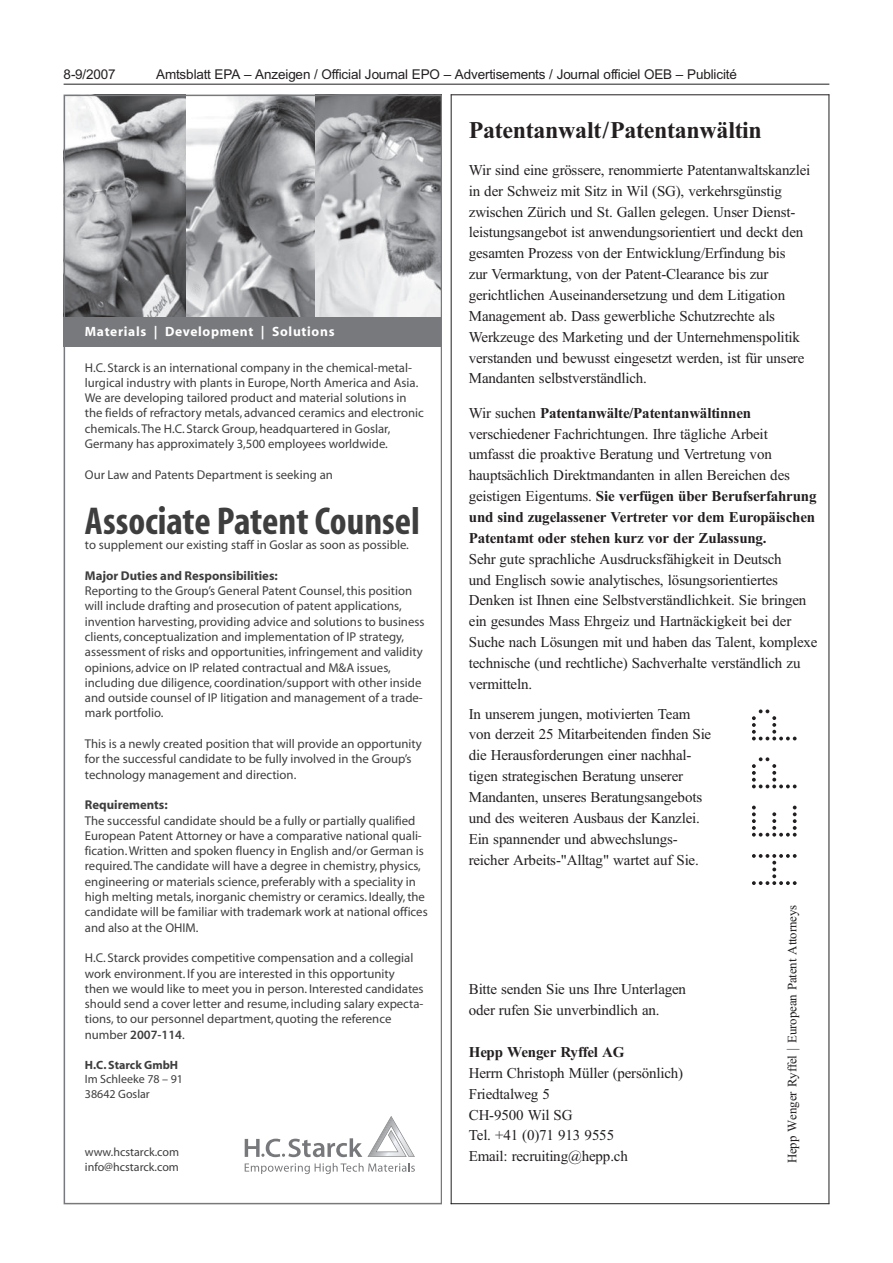
<style>
.page{position:relative;width:893px;height:1263px;background:#fff}
.page>*{position:absolute;margin:0;border:0;box-sizing:border-box;transform-origin:0 0}
.t1{font:39px "Myriad MM 700 300";color:#3e3e3f}
.t2{font:24px "Adv TT2 cba 4 af 3.B";letter-spacing:-.01em;color:#231f20}
.t3{font:15px/20.9px "Adv TT5843 c 571";color:#231f20}
.t4{font:15px/20.9px "Adv TT2 cba 4 af 3.B";color:#231f20;text-align:justify}
.t5{font:13.5px "Adv TT153188 ed";color:#231f20}
.t6{font:13.5px "Myriad MM 700 600";letter-spacing:.05em;color:#fff}
.t7{font:12.9px "Adv TT5843 c 571";letter-spacing:-.01em;color:#231f20}
.t8{font:12.75px/15.3px "Myriad MM 400 600";color:#3e3e3f}
.t9{font:12.75px "Myriad MM 700 600";color:#3e3e3f}
.t10{font:12.75px "Myriad MM 565 600";color:#3e3e3f}
.t11{font:12px/14.4px "Myriad MM 400 600";color:#3e3e3f}
.t12{font:12px "Myriad MM 700 600";color:#3e3e3f}
.s1{font-style:inherit}
.s2{font-family:"Myriad MM 400 600"}
.s3{font-family:"Adv TT5843 c 571"}
.s4{font-family:"Adv P4 C4 E74"}
</style>
<div class="page">
<hr style="left:64px;top:84px;width:765px;height:1px;background:#231f20">
<hr style="left:451px;top:94px;width:378px;height:1px;background:#231f20">
<hr style="left:451px;top:1203px;width:378px;height:1px;background:#231f20">
<hr style="left:451px;top:94px;width:1px;height:1110px;background:#231f20">
<hr style="left:828px;top:94px;width:1px;height:1110px;background:#231f20">
<svg style="left:752px;top:854px;width:44px;height:31px"></svg>
<svg style="left:752px;top:806px;width:44px;height:31px"></svg>
<svg style="left:752px;top:757px;width:44px;height:31px"></svg>
<svg style="left:752px;top:709px;width:44px;height:31px"></svg>
<img style="left:67px;top:98px;width:120px;height:219px">
<img style="left:315px;top:98px;width:123px;height:219px">
<svg style="left:187px;top:98px;width:128px;height:219px;background:#9e9ea1"></svg>
<div style="left:64px;top:317px;width:377px;height:30px;background:#78797c"></div>
<svg style="left:245px;top:1163px;width:170px;height:11px"></svg>
<svg style="left:245px;top:1116px;width:170px;height:41px"></svg>
<div style="left:64px;top:95px;width:377px;height:1109px;border:2px solid #78797c"></div>
<p class="t5" style="left:64px;top:69px;width:54px">8-9/2007</p>
<p class="t5" style="left:156px;top:69px;width:582px">Amtsblatt EPA <span class="s1">–</span> Anzeigen / Official Journal EPO <span class="s1">–</span> Advertisements / Journal officiel OEB <span class="s1">–</span> Publicité</p>
<p class="t6" style="left:85px;top:323px;width:251px">Materials | Development | Solutions</p>
<p class="t8" style="left:85px;top:361px;width:340px">H.C. Starck is an international company in the chemical-metal&shy;lurgical industry with plants in Europe, North America and Asia.<br>We are developing tailored product and material solutions in the fields of refractory metals, advanced ceramics and electronic chemicals. The H.C. Starck Group, headquartered in Goslar, Germany has approximately 3,500 employees worldwide.</p>
<p class="t8" style="left:85px;top:468px;width:249px">Our Law and Patents Department is seeking an</p>
<h1 class="t1" style="left:85px;top:508px;width:336px">Associate Patent Counsel</h1>
<p class="t8" style="left:85px;top:538px;width:325px">to supplement our existing staff in Goslar as soon as possible.</p>
<p class="t9" style="left:85px;top:568px;width:194px">Major Duties and Responsibilities:</p>
<p class="t8" style="left:85px;top:584px;width:341px">Reporting to the Group’s General Patent Counsel, this position will include drafting and prosecution of patent applications, invention harvesting, providing advice and solutions to business clients, conceptualization and implementation of IP strategy, assessment of risks and opportunities, infringement and validity opinions, advice on IP related contractual and M&amp;A issues, including due diligence, coordination/support with other inside and outside counsel of IP litigation and management of a trade&shy;mark portfolio.</p>
<p class="t8" style="left:85px;top:737px;width:338px">This is a newly created position that will provide an opportunity for the successful candidate to be fully involved in the Group’s technology management and direction.</p>
<p class="t9" style="left:85px;top:797px;width:84px">Requirements:</p>
<p class="t8" style="left:85px;top:814px;width:344px">The successful candidate should be a fully or partially qualified European Patent Attorney or have a comparative national quali&shy;fication. Written and spoken fluency in English and/or German is required. The candidate will have a degree in chemistry, physics, engineering or materials science, preferably with a speciality in high melting metals, inorganic chemistry or ceramics. Ideally, the candidate will be familiar with trademark work at national offices and also at the OHIM.</p>
<p class="t8" style="left:85px;top:951px;width:340px">H.C. Starck provides competitive compensation and a collegial work environment. If you are interested in this opportunity<br>then we would like to meet you in person. Interested candidates should send a cover letter and resume, including salary expecta&shy;tions, to our personnel department, quoting the reference</p>
<p class="t10" style="left:85px;top:1028px;width:101px"><span class="s2">number</span> 2007-114<span class="s2">.</span></p>
<p class="t12" style="left:85px;top:1058px;width:95px">H.C. Starck GmbH</p>
<p class="t11" style="left:85px;top:1073px;width:100px">Im Schleeke 78 – 91<br>38642 Goslar</p>
<p class="t11" style="left:85px;top:1146px;width:96px;line-height:15px">www.hcstarck.com info@hcstarck.com</p>
<h2 class="t2" style="left:469px;top:122px;width:294px">Patentanwalt/Patentanwältin</h2>
<p class="t3" style="left:469px;top:161px;width:343px">Wir sind eine grössere, renommierte Patentanwaltskanzlei in der Schweiz mit Sitz in Wil (SG), verkehrsgünstig zwischen Zürich und St. Gallen gelegen. Unser Dienst&shy;leistungsangebot ist anwendungsorientiert und deckt den gesamten Prozess von der Entwicklung/Erfindung bis<br>zur Vermarktung, von der Patent-Clearance bis zur gerichtlichen Auseinandersetzung und dem Litigation Management ab. Dass gewerbliche Schutzrechte als Werkzeuge des Marketing und der Unternehmenspolitik verstanden und bewusst eingesetzt werden, ist für unsere Mandanten selbstverständlich.</p>
<p class="t4" style="left:469px;top:404px;width:284px"><span class="s3">Wir suchen</span> Patentanwälte/Patentanwältinnen</p>
<p class="t3" style="left:469px;top:425px;width:322px">verschiedener Fachrichtungen. Ihre tägliche Arbeit umfasst die proaktive Beratung und Vertretung von hauptsächlich Direktmandanten in allen Bereichen des</p>
<p class="t4" style="left:469px;top:487px;width:349px"><span class="s3">geistigen Eigentums.</span> Sie verfügen über Berufserfahrung und sind zugelassener Vertreter vor dem Europäischen Patentamt oder stehen kurz vor der Zulassung.</p>
<p class="t3" style="left:469px;top:550px;width:350px">Sehr gute sprachliche Ausdrucksfähigkeit in Deutsch<br>und Englisch sowie analytisches, lösungsorientiertes Denken ist Ihnen eine Selbstverständlichkeit. Sie bringen ein gesundes Mass Ehrgeiz und Hartnäckigkeit bei der Suche nach Lösungen mit und haben das Talent, komplexe technische (und rechtliche) Sachverhalte verständlich zu vermitteln.</p>
<p class="t3" style="left:469px;top:705px;width:244px">In unserem jungen, motivierten Team von derzeit 25 Mitarbeitenden finden Sie die Herausforderungen einer nachhal&shy;tigen strategischen Beratung unserer Mandanten, unseres Beratungsangebots und des weiteren Ausbaus der Kanzlei.<br>Ein spannender und abwechslungs&shy;reicher Arbeits-"Alltag" wartet auf Sie.</p>
<p class="t3" style="left:469px;top:980px;width:219px">Bitte senden Sie uns Ihre Unterlagen oder rufen Sie unverbindlich an.</p>
<p class="t4" style="left:469px;top:1043px;width:157px">Hepp Wenger Ryffel AG</p>
<p class="t3" style="left:469px;top:1064px;width:216px">Herrn Christoph Müller (persönlich)<br>Friedtalweg 5<br>CH-9500 Wil SG<br>Tel. +41 (0)71 913 9555<br>Email: recruiting@hepp.ch</p>
<p class="t7" style="left:787px;top:1163px;width:260px;rotate:-90deg">Hepp Wenger Ryffel <span class="s4">j</span> European Patent Attorneys</p>
</div>
